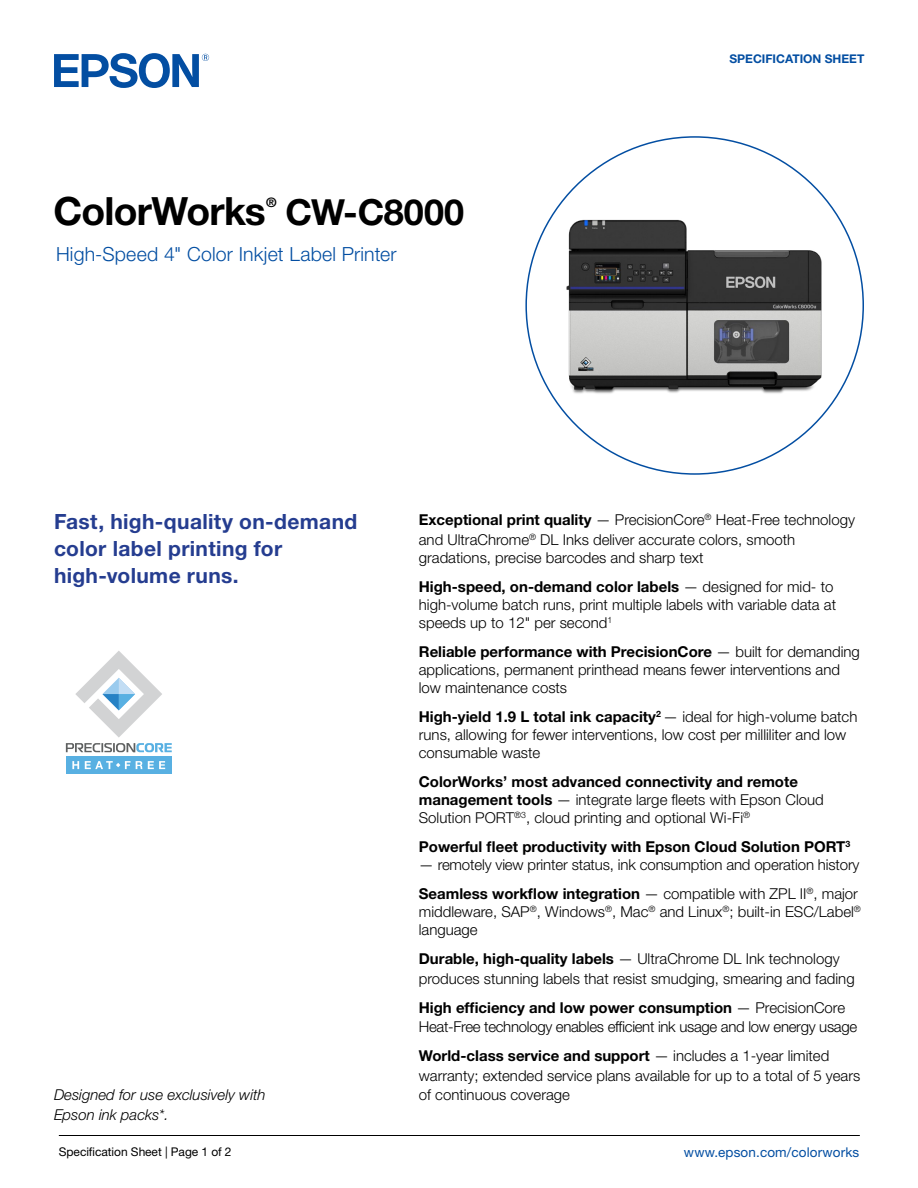
<style>
.page{position:relative;width:918px;height:1188px;background:#fff}
.page>*{position:absolute;margin:0;border:0;box-sizing:border-box;transform-origin:0 0}
.t1{font:700 39px "Helvetica Neue LT Std";letter-spacing:-.02em;color:#000}
.t2{font:700 36px "Helvetica Neue LT Std";color:#000}
.t3{font:700 21px/27px "Helvetica Neue LT Std";letter-spacing:.015em;color:#253d90}
.t4{font:300 19.5px "Helvetica Neue LT Std";letter-spacing:.01em;color:#034ea2}
.t5{font:300 15px/18px "Helvetica Neue LT Std";color:#000}
.t6{font:300 15px/19.5px "Helvetica Neue LT Std";letter-spacing:-.02em;color:#000}
.t7{font:700 15px "Helvetica Neue LT Std";color:#000}
.t8{font:italic 300 15px "Helvetica Neue LT Std";color:#000}
.t9{font:13.5px "Helvetica Neue LT Std";letter-spacing:.01em;color:#034ea2}
.t10{font:700 13.05px "Helvetica Neue LT Std";color:#000}
.t11{font:12px "Helvetica Neue LT Std";letter-spacing:-.005em;color:#000}
.t12{font:700 12px "Helvetica Neue LT Std";color:#034ea2}
.s1{font-weight:700}
</style>
<div class="page">
<hr style="left:59px;top:1135px;width:801px;height:1px;background:#000">
<svg style="left:54px;top:53px;width:155px;height:35px"></svg>
<img style="left:553px;top:203px;width:286px;height:206px">
<svg style="left:66px;top:651px;width:106px;height:101px"></svg>
<div style="left:66px;top:756px;width:106px;height:18px;background:#58b0e2"></div>
<svg style="left:72px;top:761px;width:7px;height:8px"></svg>
<svg style="left:85px;top:761px;width:80px;height:8px"></svg>
<h1 class="t1" style="left:54px;top:187px;width:214px">ColorWorks</h1>
<p class="t10" style="left:266px;top:195px;width:12px">®</p>
<h2 class="t2" style="left:286px;top:190px;width:180px">CW-C8000</h2>
<h3 class="t4" style="left:56px;top:242px;width:342px">High-Speed 4" Color Inkjet Label Printer</h3>
<p class="t12" style="left:729px;top:51px;width:136px">SPECIFICATION SHEET</p>
<h3 class="t3" style="left:54px;top:508px;width:305px">Fast, high-quality on-demand color label printing for high-volume runs.</h3>
<p class="t5" style="left:419px;top:510px;width:438px;line-height:19.5px"><span class="s1">Exceptional print quality</span> — PrecisionCore<sup>®</sup> Heat-Free technology and UltraChrome<sup>®</sup> DL Inks deliver accurate colors, smooth</p>
<p class="t5" style="left:419px;top:542px;width:416px;line-height:29.1px">gradations, precise barcodes and sharp text<br><span class="s1">High-speed, on-demand color labels</span> — designed for mid- to</p>
<p class="t5" style="left:419px;top:595px;width:419px">high-volume batch runs, print multiple labels with variable data at speeds up to 12" per second<sup>1</sup></p>
<p class="t5" style="left:419px;top:642px;width:443px"><span class="s1">Reliable performance with PrecisionCore</span> — built for demanding applications, permanent printhead means fewer interventions and low maintenance costs</p>
<p class="t5" style="left:419px;top:707px;width:440px"><span class="s1">High-yield 1.9 L total ink capacity</span><sup>2</sup> — ideal for high-volume batch runs, allowing for fewer interventions, low cost per milliliter and low consumable waste</p>
<p class="t5" style="left:419px;top:772px;width:407px"><span class="s1">ColorWorks’ most advanced connectivity and remote management tools</span> — integrate large fleets with Epson Cloud<br>Solution PORT<sup>®3</sup>, cloud printing and optional Wi-Fi<sup>®</sup></p>
<p class="t7" style="left:419px;top:837px;width:433px">Powerful fleet productivity with Epson Cloud Solution PORT<sup>3</sup></p>
<p class="t5" style="left:419px;top:850px;width:442px;line-height:29.1px">— remotely view printer status, ink consumption and operation history<br><span class="s1">Seamless workflow integration</span> — compatible with ZPL II<sup>®</sup>, major</p>
<p class="t5" style="left:419px;top:902px;width:444px">middleware, SAP<sup>®</sup>, Windows<sup>®</sup>, Mac<sup>®</sup> and Linux<sup>®</sup>; built-in ESC/Label<sup>® </sup>language</p>
<p class="t5" style="left:419px;top:949px;width:437px;line-height:19.5px"><span class="s1">Durable, high-quality labels</span> — UltraChrome DL Ink technology produces stunning labels that resist smudging, smearing and fading</p>
<p class="t6" style="left:419px;top:997px;width:440px"><span class="s1">High efficiency and low power consumption</span> — PrecisionCore<br>Heat-Free technology enables efficient ink usage and low energy usage</p>
<p class="t5" style="left:419px;top:1046px;width:443px;line-height:19.5px"><span class="s1">World-class service and support</span> — includes a 1-year limited warranty; extended service plans available for up to a total of 5 years</p>
<p class="t8" style="left:54px;top:1086px;width:213px">Designed for use exclusively with</p>
<p class="t5" style="left:419px;top:1086px;width:153px">of continuous coverage</p>
<p class="t8" style="left:54px;top:1106px;width:116px">Epson ink packs*.</p>
<p class="t11" style="left:59px;top:1145px;width:174px">Specification Sheet | Page 1 of 2</p>
<p class="t9" style="left:684px;top:1144px;width:177px">www.epson.com/colorworks</p>
</div>
